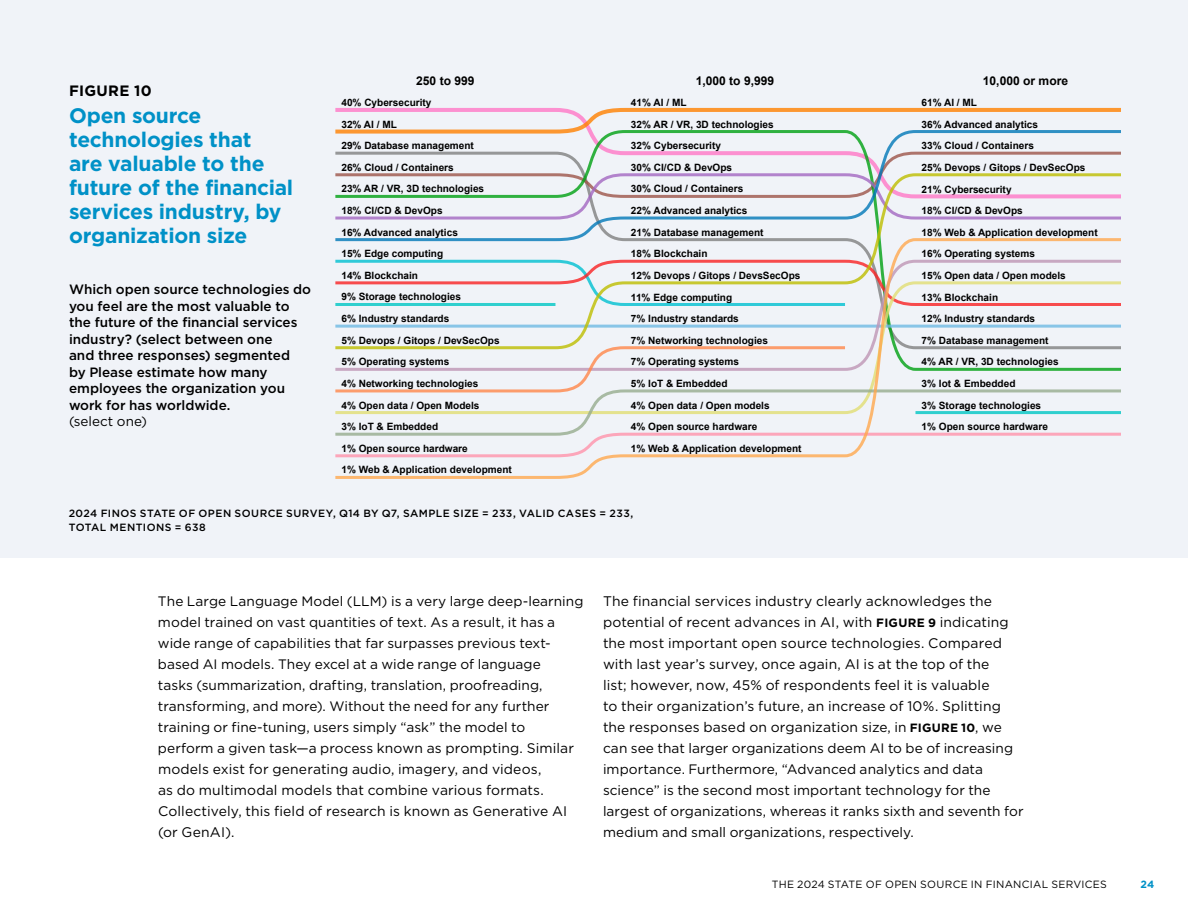
<style>
.page{position:relative;width:1188px;height:918px;background:#fff}
.page>*{position:absolute;margin:0;border:0;box-sizing:border-box;transform-origin:0 0}
.t1{font:700 21px/24px "Gotham";letter-spacing:-.01em;color:#0091c7}
.t2{font:700 15px "Gotham";letter-spacing:.02em;color:#000}
.t3{font:13.8px/21px "Gotham";letter-spacing:.01em;color:#000}
.t4{font:13.65px/21px "Gotham";letter-spacing:.005em;color:#000}
.t5{font:500 13.5px/16.5px "Gotham";color:#000}
.t6{font:13.5px "Gotham";color:#000}
.t7{font:700 12.15px "Arial";color:#000}
.t8{font:500 10.5px/13.5px "Gotham";letter-spacing:.045em;color:#000}
.t9{font:10.5px "Gotham";letter-spacing:.025em;color:#000}
.t10{font:700 10.5px "Gotham";color:#0091c7}
.t11{font:700 10.05px/21.6px "Arial";color:#000}
.s1{font-size:13.8px}
.s2{font-weight:700;font-size:12px}
.s3{font-size:13.65px}
</style>
<div class="page">
<div style="left:0;top:0;width:1188px;height:558px;background:#f0f3f8"></div>
<svg style="left:335px;top:107px;width:785px;height:22px"></svg>
<svg style="left:335px;top:129px;width:785px;height:43px"></svg>
<svg style="left:335px;top:172px;width:785px;height:65px"></svg>
<svg style="left:335px;top:237px;width:785px;height:242px"></svg>
<h2 class="t2" style="left:69px;top:81px;width:84px">FIGURE 10</h2>
<h1 class="t1" style="left:69px;top:103px;width:226px">Open source technologies that<br>are valuable to the future of the financial services industry, by organization size</h1>
<p class="t5" style="left:69px;top:281px;width:244px">Which open source technologies do you feel are the most valuable to the future of the financial services industry? (select between one<br>and three responses) segmented<br>by Please estimate how many employees the organization you work for has worldwide.</p>
<h3 class="t6" style="left:69px;top:413px;width:79px">(select one)</h3>
<p class="t7" style="left:416px;top:73px;width:60px">250 to 999</p>
<p class="t7" style="left:696px;top:73px;width:80px">1,000 to 9,999</p>
<p class="t7" style="left:983px;top:73px;width:87px">10,000 or more</p>
<p class="t11" style="left:341px;top:92px;width:172px">40% Cybersecurity<br>32% AI / ML<br>29% Database management<br>26% Cloud / Containers<br>23% AR / VR, 3D technologies<br>18% CI/CD &amp; DevOps<br>16% Advanced analytics<br>15% Edge computing<br>14% Blockchain<br>9% Storage technologies<br>6% Industry standards<br>5% Devops / Gitops / DevSecOps<br>5% Operating systems<br>4% Networking technologies<br>4% Open data / Open Models<br>3% IoT &amp; Embedded<br>1% Open source hardware<br>1% Web &amp; Application development</p>
<p class="t11" style="left:631px;top:92px;width:172px">41% AI / ML<br>32% AR / VR, 3D technologies<br>32% Cybersecurity<br>30% CI/CD &amp; DevOps<br>30% Cloud / Containers<br>22% Advanced analytics<br>21% Database management<br>18% Blockchain<br>12% Devops / Gitops / DevsSecOps<br>11% Edge computing<br>7% Industry standards<br>7% Networking technologies<br>7% Operating systems<br>5% IoT &amp; Embedded<br>4% Open data / Open models<br>4% Open source hardware<br>1% Web &amp; Application development</p>
<p class="t11" style="left:922px;top:92px;width:178px">61% AI / ML<br>36% Advanced analytics<br>33% Cloud / Containers<br>25% Devops / Gitops / DevSecOps<br>21% Cybersecurity<br>18% CI/CD &amp; DevOps<br>18% Web &amp; Application development<br>16% Operating systems<br>15% Open data / Open models<br>13% Blockchain<br>12% Industry standards<br>7% Database management<br>4% AR / VR, 3D technologies<br>3% Iot &amp; Embedded<br>3% Storage technologies<br>1% Open source hardware</p>
<p class="t8" style="left:69px;top:506px;width:566px">2024 FINOS STATE OF OPEN SOURCE SURVEY, Q14 BY Q7, SAMPLE SIZE = 233, VALID CASES = 233,<br>TOTAL MENTIONS = 638</p>
<p class="t4" style="left:158px;top:590px;width:427px">The Large Language Model (LLM) is a very large deep-learning model trained on vast quantities of text. As a result, it has a wide range of capabilities that far surpasses previous text&shy;based AI models. They excel at a wide range of language<br>tasks (summarization, drafting, translation, proofreading, transforming, and more). Without the need for any further training or fine-tuning, users simply “ask” the model to perform a given task—a process <span class="s1">known as prompting. Similar</span></p>
<h3 class="t3" style="left:158px;top:758px;width:411px">models exist for generating audio, imagery, and videos,<br>as do multimodal models that combine various formats.<br>Collectively, this field of research is known as Generative AI (or GenAI).</h3>
<p class="t3" style="left:603px;top:590px;width:407px">The financial services industry clearly acknowledges the potential of recent advances in AI, with <span class="s2">FIGURE 9</span> indicating the most important open source technologies. Compared with last year’s survey, once again, AI is at the top of the list; however, now, 45% of respondents feel it is valuable<br>to their organization’s future, an increase of 10%. Splitting the responses based on organization <span class="s3">size, in</span> <span class="s2">FIGURE 10</span><span class="s3">, we</span></p>
<p class="t4" style="left:603px;top:737px;width:422px">can see that larger organizations deem AI to be of increasing importance. Furthermore, “Advanced analytics and data science” is the second most important technology for the largest of organizations, whereas it ranks sixth and seventh for medium and small organizations, respectively.</p>
<p class="t9" style="left:772px;top:877px;width:337px">THE 2024 STATE OF OPEN SOURCE IN FINANCIAL SERVICES</p>
<p class="t10" style="left:1141px;top:878px;width:15px">24</p>
</div>
